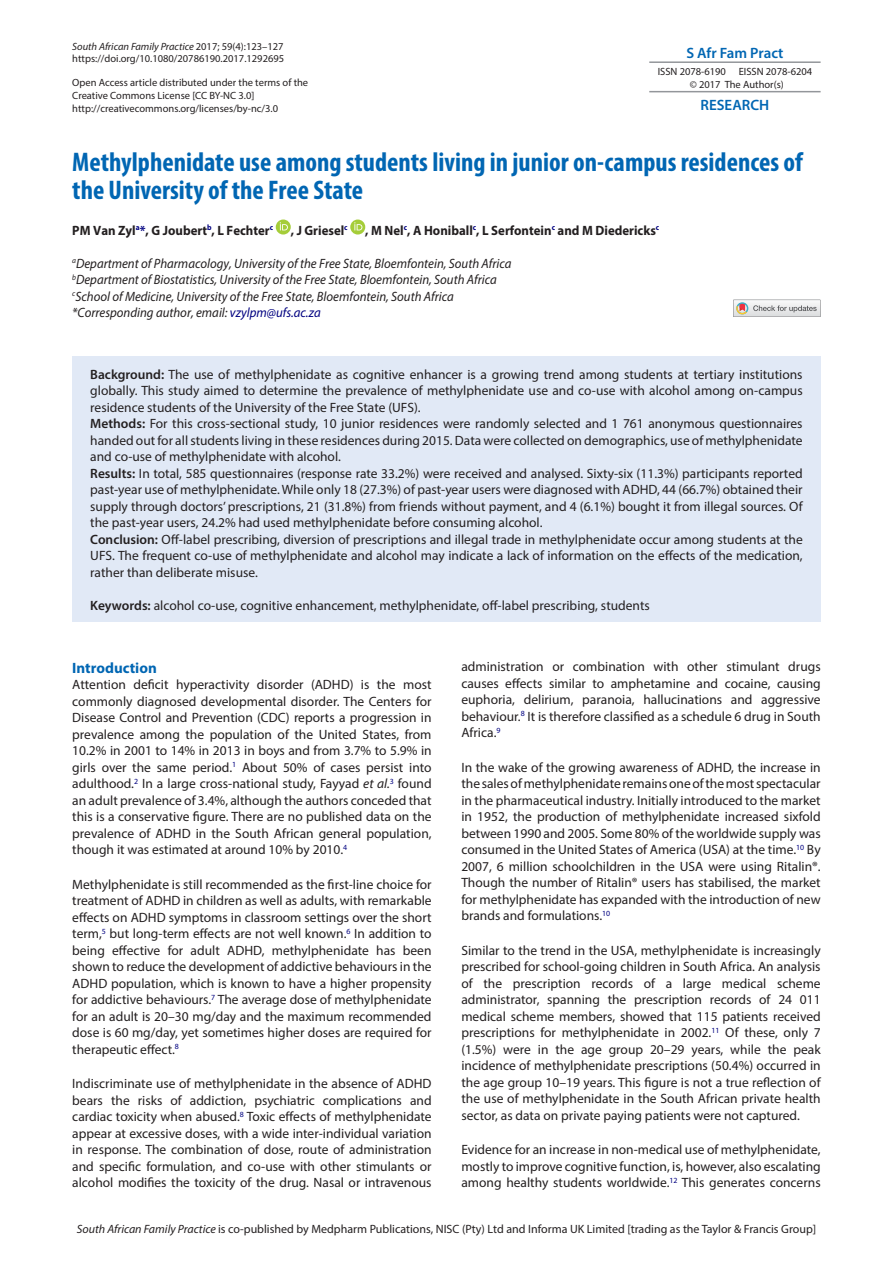
<style>
.page{position:relative;width:893px;height:1263px;background:#fff}
.page>*{position:absolute;margin:0;border:0;box-sizing:border-box;transform-origin:0 0}
.t1{font:700 condensed 27px/28.5px "Myriad Pro";color:#0166b3}
.t2{font:600 15px "Myriad Pro";color:#0166b3}
.t3{font:700 15px "Myriad Pro";color:#0166b3}
.t4{font:13.5px/16.5px "Myriad Pro";color:#231f20;text-align:justify}
.t5{font:italic 13.5px/16.5px "Myriad Pro";color:#231f20;scale:.95 1}
.t6{font:700 13.5px "Myriad Pro";color:#231f20;scale:.95 1}
.t7{font:12px "Myriad Pro";color:#231f20}
.t8{font:10.5px/12.6px "Myriad Pro";color:#231f20}
.s1{font-style:italic}
.s2{color:#000080}
.s3{font-weight:600}
</style>
<div class="page">
<hr style="left:649px;top:61px;width:172px;height:2px;background:#93969a">
<hr style="left:649px;top:91px;width:172px;height:1px;background:#93969a">
<svg style="left:276px;top:220px;width:15px;height:15px"></svg>
<svg style="left:280px;top:222px;width:8px;height:8px"></svg>
<svg style="left:350px;top:220px;width:15px;height:15px"></svg>
<svg style="left:354px;top:222px;width:8px;height:8px"></svg>
<svg style="left:733px;top:300px;width:88px;height:17px"></svg>
<div style="left:72px;top:357px;width:749px;height:265px;background:#e1e9f6"></div>
<p class="t8" style="left:72px;top:40px;width:213px"><span class="s1">South African Family Practice</span> 2017; 59(4):123–127 https://doi.org/10.1080/20786190.2017.1292695</p>
<p class="t8" style="left:72px;top:76px;width:237px">Open Access article distributed under the terms of the<br>Creative Commons License [CC BY-NC 3.0] http://creativecommons.org/licenses/by-nc/3.0</p>
<h1 class="t1" style="left:72px;top:147px;width:732px">Methylphenidate use among students living in junior on-campus residences of the University of the Free State</h1>
<p class="t6" style="left:72px;top:221px;width:213px">PM Van Zyl<sup>a</sup><span class="s2">*</span>, G Joubert<sup>b</sup>, L Fechter<sup>c</sup></p>
<p class="t6" style="left:291px;top:221px;width:61px">, J Griesel<sup>c</sup></p>
<p class="t6" style="left:365px;top:221px;width:311px">, M Nel<sup>c</sup>, A Honiball<sup>c</sup>, L Serfontein<sup>c</sup> and M Diedericks<sup>c</sup></p>
<p class="t5" style="left:72px;top:255px;width:464px"><sup>a</sup>Department of Pharmacology, University of the Free State, Bloemfontein, South Africa <sup>b</sup>Department of Biostatistics, University of the Free State, Bloemfontein, South Africa <sup>c</sup>School of Medicine, University of the Free State, Bloemfontein, South Africa *Corresponding author, email: <span class="s2">vzylpm@ufs.ac.za</span></p>
<p class="t2" style="left:686px;top:43px;width:99px">S Afr Fam Pract</p>
<p class="t8" style="left:658px;top:65px;width:156px;text-align:center">ISSN 2078-6190 EISSN 2078-6204 © 2017 The Author(s)</p>
<p class="t2" style="left:701px;top:95px;width:70px">RESEARCH</p>
<p class="t4" style="left:90px;top:366px;width:714px;text-align:left"><span class="s3">Background:</span> The use of methylphenidate as cognitive enhancer is a growing trend among students at tertiary institutions globally. This study aimed to determine the prevalence of methylphenidate use and co-use with alcohol among on-campus residence students of the University of the Free State (UFS).<br><span class="s3">Methods:</span> For this cross-sectional study, 10 junior residences were randomly selected and 1 761 anonymous questionnaires handed out for all students living in these residences during 2015. Data were collected on demographics, use of methylphenidate and co-use of methylphenidate with alcohol.<br><span class="s3">Results:</span> In total, 585 questionnaires (response rate 33.2%) were received and analysed. Sixty-six (11.3%) participants reported past-year use of methylphenidate. While only 18 (27.3%) of past-year users were diagnosed with ADHD, 44 (66.7%) obtained their supply through doctors’ prescriptions, 21 (31.8%) from friends without payment, and 4 (6.1%) bought it from illegal sources. Of the past-year users, 24.2% had used methylphenidate before consuming alcohol.<br><span class="s3">Conclusion:</span> Off-label prescribing, diversion of prescriptions and illegal trade in methylphenidate occur among students at the UFS. The frequent co-use of methylphenidate and alcohol may indicate a lack of information on the effects of the medication, rather than deliberate misuse.</p>
<p class="t4" style="left:90px;top:597px;width:561px"><span class="s3">Keywords:</span> alcohol co-use, cognitive enhancement, methylphenidate, off-label prescribing, students</p>
<p class="t3" style="left:72px;top:658px;width:86px">Introduction</p>
<p class="t4" style="left:72px;top:676px;width:361px">Attention deficit hyperactivity disorder (ADHD) is the most commonly diagnosed developmental disorder. The Centers for Disease Control and Prevention (CDC) reports a progression in prevalence among the population of the United States, from 10.2% in 2001 to 14% in 2013 in boys and from 3.7% to 5.9% in girls over the same period.<sup>1</sup> About 50% of cases persist into adulthood.<sup>2</sup> In a large cross-national study, Fayyad <span class="s1">et al.</span><sup>3</sup> found an adult prevalence of 3.4%, although the authors conceded that this is a conservative figure. There are no published data on the prevalence of ADHD in the South African general population, though it was estimated at around 10% by 2010.<sup>4</sup></p>
<p class="t4" style="left:72px;top:875px;width:361px">Methylphenidate is still recommended as the first-line choice for treatment of ADHD in children as well as adults, with remarkable effects on ADHD symptoms in classroom settings over the short term,<sup>5</sup> but long-term effects are not well known.<sup>6</sup> In addition to being effective for adult ADHD, methylphenidate has been shown to reduce the development of addictive behaviours in the ADHD population, which is known to have a higher propensity for addictive behaviours.<sup>7</sup> The average dose of methylphenidate for an adult is 20–30 mg/day and the maximum recommended dose is 60 mg/day, yet sometimes higher doses are required for therapeutic effect.<sup>8</sup></p>
<p class="t4" style="left:72px;top:1075px;width:361px">Indiscriminate use of methylphenidate in the absence of ADHD bears the risks of addiction, psychiatric complications and cardiac toxicity when abused.<sup>8</sup> Toxic effects of methylphenidate appear at excessive doses, with a wide inter-individual variation in response. The combination of dose, route of administration and specific formulation, and co-use with other stimulants or alcohol modifies the toxicity of the drug. Nasal or intravenous</p>
<p class="t4" style="left:461px;top:658px;width:361px">administration or combination with other stimulant drugs causes effects similar to amphetamine and cocaine, causing euphoria, delirium, paranoia, hallucinations and aggressive behaviour.<sup>8</sup> It is therefore classified as a schedule 6 drug in South Africa.<sup>9</sup></p>
<p class="t4" style="left:461px;top:759px;width:361px">In the wake of the growing awareness of ADHD, the increase in the sales of methylphenidate remains one of the most spectacular in the pharmaceutical industry. Initially introduced to the market in 1952, the production of methylphenidate increased sixfold between 1990 and 2005. Some 80% of the worldwide supply was consumed in the United States of America (USA) at the time.<sup>10</sup> By 2007, 6 million schoolchildren in the USA were using Ritalin®.<br>Though the number of Ritalin® users has stabilised, the market for methylphenidate has expanded with the introduction of new brands and formulations.<sup>10</sup></p>
<p class="t4" style="left:461px;top:942px;width:361px">Similar to the trend in the USA, methylphenidate is increasingly prescribed for school-going children in South Africa. An analysis of the prescription records of a large medical scheme administrator, spanning the prescription records of 24 011 medical scheme members, showed that 115 patients received prescriptions for methylphenidate in 2002.<sup>11</sup> Of these, only 7 (1.5%) were in the age group 20–29 years, while the peak incidence of methylphenidate prescriptions (50.4%) occurred in the age group 10–19 years. This figure is not a true reflection of the use of methylphenidate in the South African private health sector, as data on private paying patients were not captured.</p>
<p class="t4" style="left:461px;top:1141px;width:361px">Evidence for an increase in non-medical use of methylphenidate, mostly to improve cognitive function, is, however, also escalating among healthy students worldwide.<sup>12</sup> This generates concerns</p>
<p class="t7" style="left:77px;top:1221px;width:741px"><span class="s1">South African Family Practice</span> is co-published by Medpharm Publications, NISC (Pty) Ltd and Informa UK Limited [trading as the Taylor &amp; Francis Group]</p>
</div>
